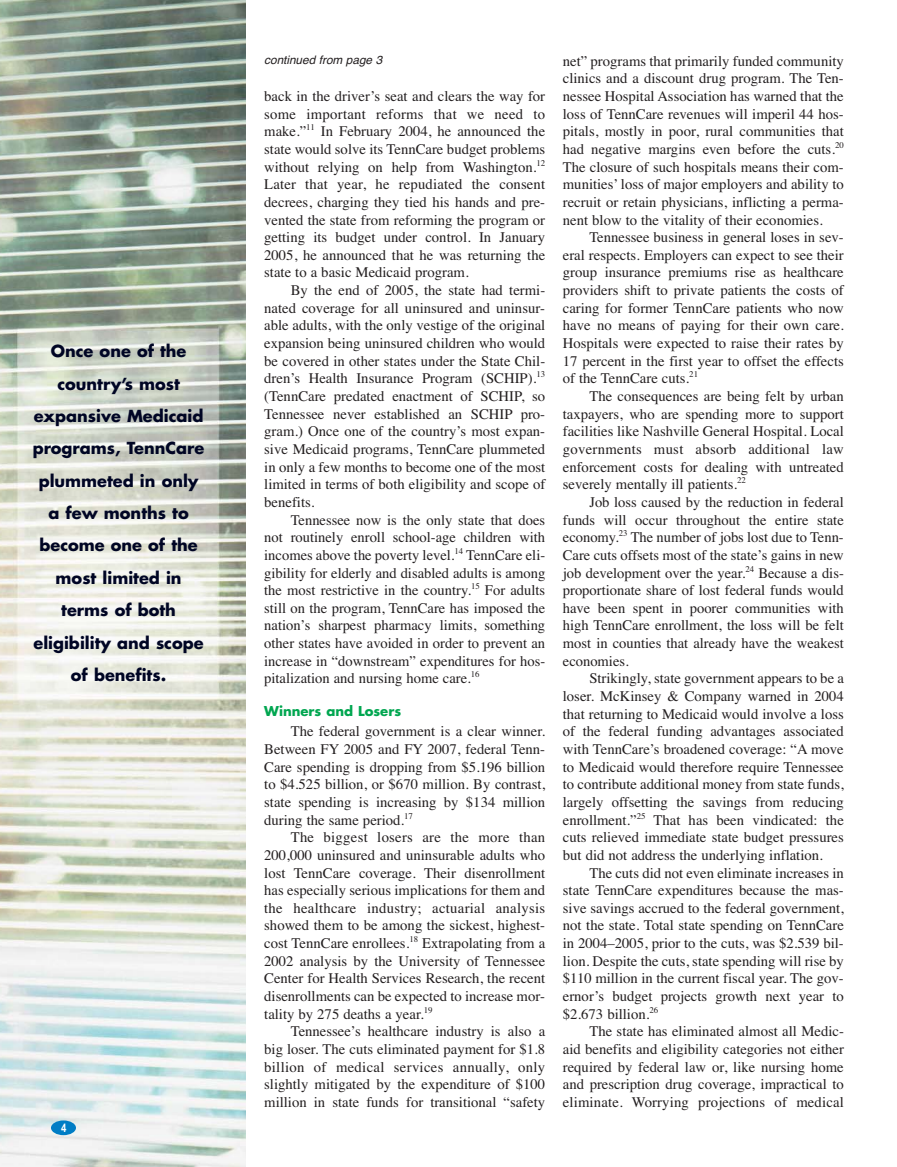
<style>
.page{position:relative;width:897px;height:1167px;background:#fff}
.page>*{position:absolute;margin:0;border:0;box-sizing:border-box;transform-origin:0 0}
.t1{font:700 16.2px/32.4px "Futura";color:#000524;text-align:center}
.t2{font:14.7px/17.7px "Times";color:#231f20;text-align:justify}
.t3{font:700 13.2px "Futura";color:#00a650}
.t4{font:italic 11.7px "Helvetica";color:#231f20}
.t5{font:700 11.7px "Arial Narrow";color:#fff}
</style>
<div class="page">
<img style="left:0;top:0;width:245px;height:1166px">
<div style="left:51px;top:1120px;width:25px;height:15px;background:#007dc5;border-radius:50%"></div>
<p class="t1" style="left:33px;top:336px;width:173px">Once one of the country’s most expansive Medicaid programs, TennCare plummeted in only a few months to become one of the most limited in terms of both eligibility and scope of benefits.</p>
<p class="t5" style="left:61px;top:1123px;width:7px">4</p>
<p class="t4" style="left:264px;top:56px;width:122px">continued from page 3</p>
<p class="t2" style="left:264px;top:89px;width:282px">back in the driver’s seat and clears the way for some important reforms that we need to make.”<sup>11</sup> In February 2004, he announced the state would solve its TennCare budget problems without relying on help from Washington.<sup>12<br></sup>Later that year, he repudiated the consent decrees, charging they tied his hands and pre&shy;vented the state from reforming the program or getting its budget under control. In January 2005, he announced that he was returning the state to a basic Medicaid program.</p>
<p class="t2" style="left:264px;top:283px;width:282px;text-indent:26px">By the end of 2005, the state had termi&shy;nated coverage for all uninsured and uninsur&shy;able adults, with the only vestige of the original expansion being uninsured children who would be covered in other states under the State Chil&shy;dren’s Health Insurance Program (SCHIP).<sup>13 </sup>(TennCare predated enactment of SCHIP, so Tennessee never established an SCHIP pro&shy;gram.) Once one of the country’s most expan&shy;sive Medicaid programs, TennCare plummeted in only a few months to become one of the most limited in terms of both eligibility and scope of benefits.</p>
<p class="t2" style="left:264px;top:512px;width:282px;text-indent:26px">Tennessee now is the only state that does not routinely enroll school-age children with incomes above the poverty level.<sup>14</sup> TennCare eli&shy;gibility for elderly and disabled adults is among the most restrictive in the country.<sup>15</sup> For adults still on the program, TennCare has imposed the nation’s sharpest pharmacy limits, something other states have avoided in order to prevent an increase in “downstream” expenditures for hos&shy;pitalization and nursing home care.<sup>16</sup></p>
<p class="t3" style="left:264px;top:704px;width:138px">Winners and Losers</p>
<p class="t2" style="left:264px;top:724px;width:282px;text-indent:26px">The federal government is a clear winner.<br>Between FY 2005 and FY 2007, federal Tenn-Care spending is dropping from $5.196 billion to $4.525 billion, or $670 million. By contrast, state spending is increasing by $134 million during the same period.<sup>17</sup></p>
<p class="t2" style="left:264px;top:829px;width:282px;text-indent:26px">The biggest losers are the more than 200,000 uninsured and uninsurable adults who lost TennCare coverage. Their disenrollment has especially serious implications for them and the healthcare industry; actuarial analysis showed them to be among the sickest, highest&shy;cost TennCare enrollees.<sup>18</sup> Extrapolating from a 2002 analysis by the University of Tennessee Center for Health Services Research, the recent disenrollments can be expected to increase mor&shy;tality by 275 deaths a year.<sup>19</sup></p>
<p class="t2" style="left:264px;top:1023px;width:282px;text-indent:26px">Tennessee’s healthcare industry is also a big loser. The cuts eliminated payment for $1.8 billion of medical services annually, only slightly mitigated by the expenditure of $100 million in state funds for transitional “safety</p>
<p class="t2" style="left:563px;top:53px;width:282px">net” programs that primarily funded community clinics and a discount drug program. The Ten&shy;nessee Hospital Association has warned that the loss of TennCare revenues will imperil 44 hos&shy;pitals, mostly in poor, rural communities that had negative margins even before the cuts.<sup>20<br></sup>The closure of such hospitals means their com&shy;munities’ loss of major employers and ability to recruit or retain physicians, inflicting a perma&shy;nent blow to the vitality of their economies.</p>
<p class="t2" style="left:563px;top:230px;width:282px;text-indent:26px">Tennessee business in general loses in sev&shy;eral respects. Employers can expect to see their group insurance premiums rise as healthcare providers shift to private patients the costs of caring for former TennCare patients who now have no means of paying for their own care.<br>Hospitals were expected to raise their rates by 17 percent in the first year to offset the effects of the TennCare cuts.<sup>21</sup></p>
<p class="t2" style="left:563px;top:388px;width:282px;text-indent:26px">The consequences are being felt by urban taxpayers, who are spending more to support facilities like Nashville General Hospital. Local governments must absorb additional law enforcement costs for dealing with untreated severely mentally ill patients.<sup>22</sup></p>
<p class="t2" style="left:562px;top:494px;width:282px;text-indent:26px">Job loss caused by the reduction in federal funds will occur throughout the entire state economy.<sup>23</sup> The number of jobs lost due to Tenn-Care cuts offsets most of the state’s gains in new job development over the year.<sup>24</sup> Because a dis&shy;proportionate share of lost federal funds would have been spent in poorer communities with high TennCare enrollment, the loss will be felt most in counties that already have the weakest economies.</p>
<p class="t2" style="left:563px;top:671px;width:282px;text-indent:26px">Strikingly, state government appears to be a loser. McKinsey &amp; Company warned in 2004 that returning to Medicaid would involve a loss of the federal funding advantages associated with TennCare’s broadened coverage: “A move to Medicaid would therefore require Tennessee to contribute additional money from state funds, largely offsetting the savings from reducing enrollment.”<sup>25</sup> That has been vindicated: the cuts relieved immediate state budget pressures but did not address the underlying inflation.</p>
<p class="t2" style="left:563px;top:865px;width:282px;text-indent:26px">The cuts did not even eliminate increases in state TennCare expenditures because the mas&shy;sive savings accrued to the federal government, not the state. Total state spending on TennCare in 2004–2005, prior to the cuts, was $2.539 bil&shy;lion. Despite the cuts, state spending will rise by $110 million in the current fiscal year. The gov&shy;ernor’s budget projects growth next year to $2.673 billion.<sup>26</sup></p>
<p class="t2" style="left:563px;top:1023px;width:282px;text-indent:26px">The state has eliminated almost all Medic&shy;aid benefits and eligibility categories not either required by federal law or, like nursing home and prescription drug coverage, impractical to eliminate. Worrying projections of medical</p>
</div>
